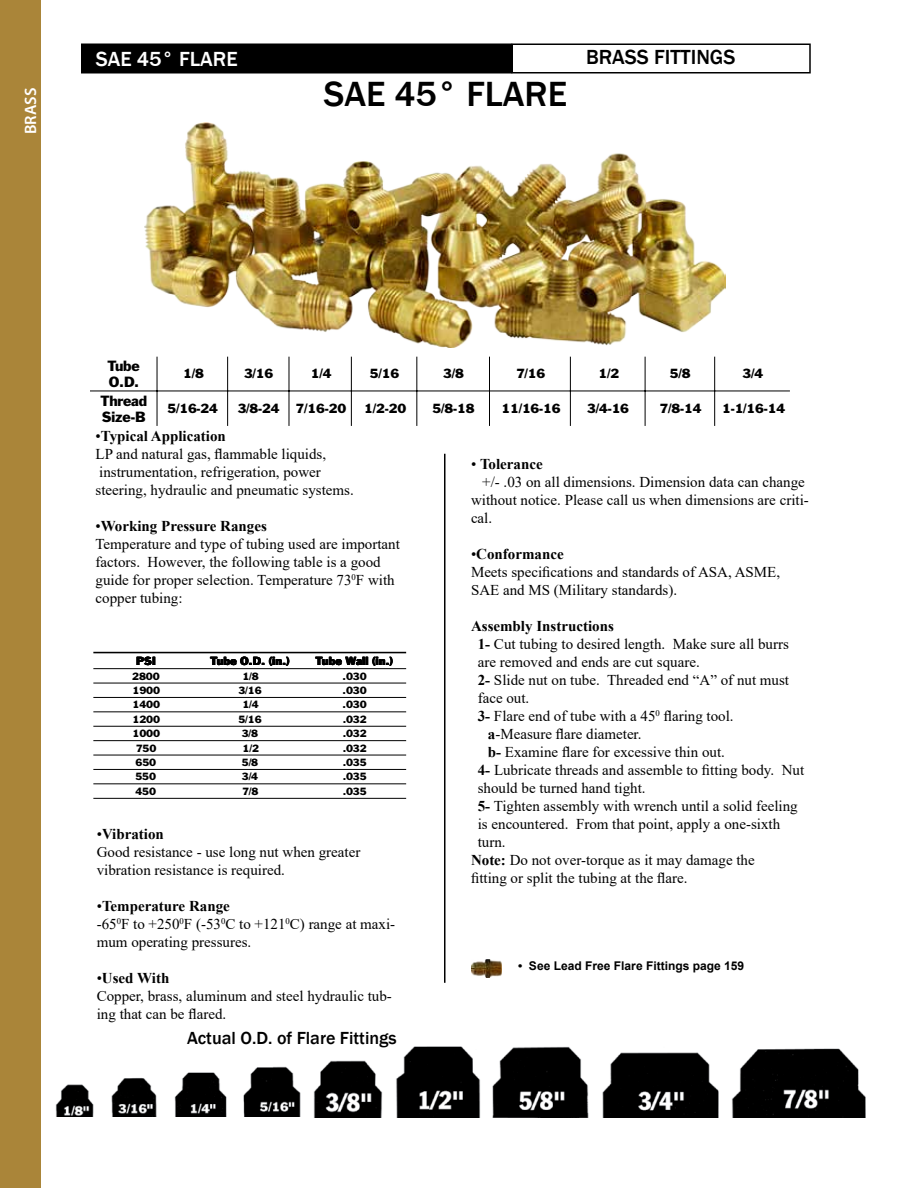
<style>
.page{position:relative;width:918px;height:1188px;background:#fff}
.page>*{position:absolute;margin:0;border:0;box-sizing:border-box;transform-origin:0 0}
.t1{font:500 36px "Franklin Gothic";color:#000}
.t2{font:500 21px "Franklin Gothic";color:#000}
.t3{font:500 21px "Franklin Gothic";color:#fff}
.t4{font:500 18px "Franklin Gothic";color:#000}
.t5{font:600 16.5px "Myriad Pro";color:#fff}
.t6{font:15px/18px "Times New Roman";color:#000}
.t7{font:700 15px "Times New Roman";color:#000}
.t8{font:13.65px/16.5px "Franklin Gothic";letter-spacing:-.02em;color:#000}
.t9{font:12.3px "Franklin Gothic";letter-spacing:-.025em;color:#000}
.t10{font:700 12px "Arial";color:#000}
.t11{font:10.8px "Franklin Gothic";letter-spacing:.005em;color:#000}
.t12{font:9.75px "Franklin Gothic";letter-spacing:-.025em;color:#000}
.s1{font-weight:700}
.s2{font-weight:400}
</style>
<div class="page">
<div style="left:82px;top:44px;width:430px;height:29px;background:#000"></div>
<div style="left:81px;top:44px;width:431px;height:30px;border:2px solid #000"></div>
<div style="left:512px;top:44px;width:299px;height:30px;border:2px solid #000"></div>
<img style="left:55px;top:1066px;width:246px;height:51px">
<img style="left:313px;top:1046px;width:553px;height:71px">
<hr style="left:90px;top:391px;width:700px;height:1px;background:#000">
<hr style="left:157px;top:357px;width:1px;height:69px;background:#000">
<hr style="left:227px;top:357px;width:1px;height:69px;background:#000">
<hr style="left:289px;top:357px;width:1px;height:69px;background:#000">
<hr style="left:351px;top:357px;width:1px;height:69px;background:#000">
<hr style="left:417px;top:357px;width:1px;height:69px;background:#000">
<hr style="left:489px;top:357px;width:1px;height:69px;background:#000">
<hr style="left:570px;top:357px;width:1px;height:69px;background:#000">
<hr style="left:645px;top:357px;width:1px;height:69px;background:#000">
<hr style="left:714px;top:357px;width:1px;height:69px;background:#000">
<hr style="left:93px;top:652px;width:313px;height:1px;background:#000">
<hr style="left:93px;top:668px;width:313px;height:1px;background:#000">
<hr style="left:93px;top:683px;width:313px;height:1px;background:#000">
<hr style="left:93px;top:697px;width:313px;height:1px;background:#000">
<hr style="left:93px;top:712px;width:313px;height:1px;background:#000">
<hr style="left:93px;top:726px;width:313px;height:1px;background:#000">
<hr style="left:93px;top:740px;width:313px;height:1px;background:#000">
<hr style="left:93px;top:755px;width:313px;height:1px;background:#000">
<hr style="left:93px;top:769px;width:313px;height:1px;background:#000">
<hr style="left:93px;top:784px;width:313px;height:1px;background:#000">
<hr style="left:93px;top:798px;width:313px;height:1px;background:#000">
<hr style="left:444px;top:454px;width:2px;height:529px;background:#000">
<img style="left:145px;top:122px;width:580px;height:225px">
<img style="left:471px;top:960px;width:31px;height:17px">
<div style="left:0;top:0;width:40px;height:1188px;background:#aa8539"></div>
<p class="t5" style="left:20px;top:134px;width:48px;rotate:-90deg">BRASS</p>
<h2 class="t3" style="left:96px;top:46px;width:143px">SAE 45° FLARE</h2>
<h2 class="t2" style="left:586px;top:44px;width:151px">BRASS FITTINGS</h2>
<h1 class="t1" style="left:324px;top:72px;width:245px">SAE 45° FLARE</h1>
<p class="t8" style="left:108px;top:357px;width:34px">Tube<br>O.D.</p>
<p class="t9" style="left:183px;top:366px;width:22px">1/8</p>
<p class="t9" style="left:244px;top:366px;width:31px">3/16</p>
<p class="t9" style="left:311px;top:366px;width:22px">14</p>
<p class="t9" style="left:370px;top:366px;width:31px">5/16</p>
<p class="t9" style="left:320px;top:366px;width:5px">/</p>
<p class="t9" style="left:443px;top:366px;width:22px">38</p>
<p class="t9" style="left:516px;top:366px;width:31px">7/16</p>
<p class="t9" style="left:452px;top:366px;width:5px">/</p>
<p class="t9" style="left:599px;top:366px;width:22px">12</p>
<p class="t9" style="left:670px;top:366px;width:22px">58</p>
<p class="t9" style="left:607px;top:366px;width:5px">/</p>
<p class="t9" style="left:743px;top:366px;width:22px">3/4</p>
<p class="t9" style="left:679px;top:366px;width:5px">/</p>
<p class="t8" style="left:101px;top:392px;width:48px">Thread<br>Size-B</p>
<p class="t9" style="left:167px;top:401px;width:52px">5/16-24</p>
<p class="t9" style="left:238px;top:401px;width:44px">3/8-24</p>
<p class="t9" style="left:296px;top:401px;width:52px">7/16-20</p>
<p class="t9" style="left:364px;top:401px;width:44px">1/2-20</p>
<p class="t9" style="left:433px;top:401px;width:44px">5/8-18</p>
<p class="t9" style="left:501px;top:401px;width:61px">11/16-16</p>
<p class="t9" style="left:587px;top:401px;width:44px">3/4-16</p>
<p class="t9" style="left:660px;top:401px;width:44px">7/8-14</p>
<p class="t9" style="left:722px;top:401px;width:65px">1-1/16-14</p>
<p class="t6" style="left:96px;top:426px;width:260px">•<span class="s1">Typical Application<br></span>LP and natural gas, flammable liquids, instrumentation, refrigeration, power steering, hydraulic and pneumatic systems.</p>
<p class="t6" style="left:96px;top:516px;width:306px">•<span class="s1">Working Pressure Ranges<br></span>Temperature and type of tubing used are important factors. However, the following table is a good guide for proper selection. Temperature 73<sup>0</sup>F with copper tubing:</p>
<p class="t7" style="left:471px;top:453px;width:73px"><span class="s2">•</span> Tolerance</p>
<p class="t6" style="left:482px;top:472px;width:324px">+/- .03 on all dimensions. Dimension data can change</p>
<p class="t6" style="left:471px;top:490px;width:339px">without notice. Please call us when dimensions are criti-</p>
<p class="t6" style="left:471px;top:508px;width:23px">cal.</p>
<p class="t6" style="left:471px;top:544px;width:311px">•<span class="s1">Conformance<br></span>Meets specifications and standards of ASA, ASME,<br>SAE and MS (Military standards).</p>
<p class="t7" style="left:471px;top:615px;width:144px">Assembly Instructions</p>
<p class="t6" style="left:478px;top:634px;width:313px"><span class="s1">1-</span> Cut tubing to desired length. Make sure all burrs</p>
<p class="t6" style="left:478px;top:652px;width:223px">are removed and ends are cut square.</p>
<p class="t6" style="left:478px;top:670px;width:313px"><span class="s1">2-</span> Slide nut on tube. Threaded end “A” of nut must</p>
<p class="t6" style="left:478px;top:688px;width:53px">face out.</p>
<p class="t6" style="left:478px;top:706px;width:257px"><span class="s1">3-</span> Flare end of tube with a 45<sup>0</sup> flaring tool.</p>
<p class="t6" style="left:488px;top:724px;width:155px"><span class="s1">a</span>-Measure flare diameter.</p>
<p class="t6" style="left:488px;top:742px;width:239px"><span class="s1">b-</span> Examine flare for excessive thin out.</p>
<p class="t6" style="left:478px;top:760px;width:328px"><span class="s1">4-</span> Lubricate threads and assemble to fitting body. Nut</p>
<p class="t6" style="left:478px;top:778px;width:169px">should be turned hand tight.</p>
<p class="t6" style="left:478px;top:796px;width:322px"><span class="s1">5-</span> Tighten assembly with wrench until a solid feeling</p>
<p class="t6" style="left:478px;top:814px;width:304px">is encountered. From that point, apply a one-sixth</p>
<p class="t6" style="left:478px;top:832px;width:29px">turn.</p>
<p class="t6" style="left:471px;top:850px;width:285px"><span class="s1">Note:</span> Do not over-torque as it may damage the</p>
<p class="t6" style="left:471px;top:868px;width:218px">fitting or split the tubing at the flare.</p>
<p class="t11" style="left:144px;top:654px;width:9px">S</p>
<p class="t11" style="left:210px;top:654px;width:81px">Tube O.D. (in.)</p>
<p class="t11" style="left:315px;top:654px;width:79px">Tube Wall (in.)</p>
<p class="t12" style="left:132px;top:670px;width:29px">2800</p>
<p class="t12" style="left:242px;top:670px;width:18px">18</p>
<p class="t12" style="left:343px;top:670px;width:26px">.030</p>
<p class="t11" style="left:136px;top:654px;width:22px">P I</p>
<p class="t12" style="left:249px;top:670px;width:4px">/</p>
<p class="t12" style="left:133px;top:684px;width:29px">1900</p>
<p class="t12" style="left:238px;top:684px;width:25px">3/16</p>
<p class="t12" style="left:343px;top:684px;width:26px">.030</p>
<p class="t12" style="left:133px;top:698px;width:29px">1400</p>
<p class="t12" style="left:242px;top:698px;width:18px">14</p>
<p class="t12" style="left:343px;top:698px;width:26px">.030</p>
<p class="t12" style="left:249px;top:698px;width:4px">/</p>
<p class="t12" style="left:133px;top:713px;width:29px">1200</p>
<p class="t12" style="left:238px;top:713px;width:25px">5/16</p>
<p class="t12" style="left:343px;top:713px;width:26px">.032</p>
<p class="t12" style="left:133px;top:727px;width:29px">1000</p>
<p class="t12" style="left:242px;top:727px;width:18px">38</p>
<p class="t12" style="left:343px;top:727px;width:26px">.032</p>
<p class="t12" style="left:249px;top:727px;width:4px">/</p>
<p class="t12" style="left:249px;top:742px;width:4px">/</p>
<p class="t12" style="left:136px;top:742px;width:22px">750</p>
<p class="t12" style="left:243px;top:742px;width:18px">12</p>
<p class="t12" style="left:343px;top:742px;width:26px">.032</p>
<p class="t12" style="left:249px;top:756px;width:4px">/</p>
<p class="t12" style="left:136px;top:756px;width:22px">650</p>
<p class="t12" style="left:242px;top:756px;width:18px">58</p>
<p class="t12" style="left:343px;top:756px;width:26px">.035</p>
<p class="t12" style="left:249px;top:770px;width:4px">/</p>
<p class="t12" style="left:135px;top:770px;width:22px">550</p>
<p class="t12" style="left:242px;top:770px;width:18px">34</p>
<p class="t12" style="left:343px;top:770px;width:26px">.035</p>
<p class="t12" style="left:249px;top:785px;width:4px">/</p>
<p class="t6" style="left:97px;top:825px;width:265px">•<span class="s1">Vibration<br></span>Good resistance - use long nut when greater vibration resistance is required.</p>
<p class="t6" style="left:97px;top:897px;width:300px">•<span class="s1">Temperature Range<br></span>-65<sup>0</sup>F to +250<sup>0</sup>F (-53<sup>0</sup>C to +121<sup>0</sup>C) range at maxi&shy;mum operating pressures.</p>
<p class="t6" style="left:97px;top:969px;width:297px">•<span class="s1">Used With<br></span>Copper, brass, aluminum and steel hydraulic tub&shy;ing that can be flared.</p>
<p class="t12" style="left:135px;top:785px;width:22px">450</p>
<p class="t12" style="left:242px;top:785px;width:18px">78</p>
<p class="t12" style="left:343px;top:785px;width:26px">.035</p>
<p class="t10" style="left:518px;top:958px;width:228px">• See Lead Free Flare Fittings page 159</p>
<p class="t4" style="left:187px;top:1026px;width:211px">Actual O.D. of Flare Fittings</p>
</div>
